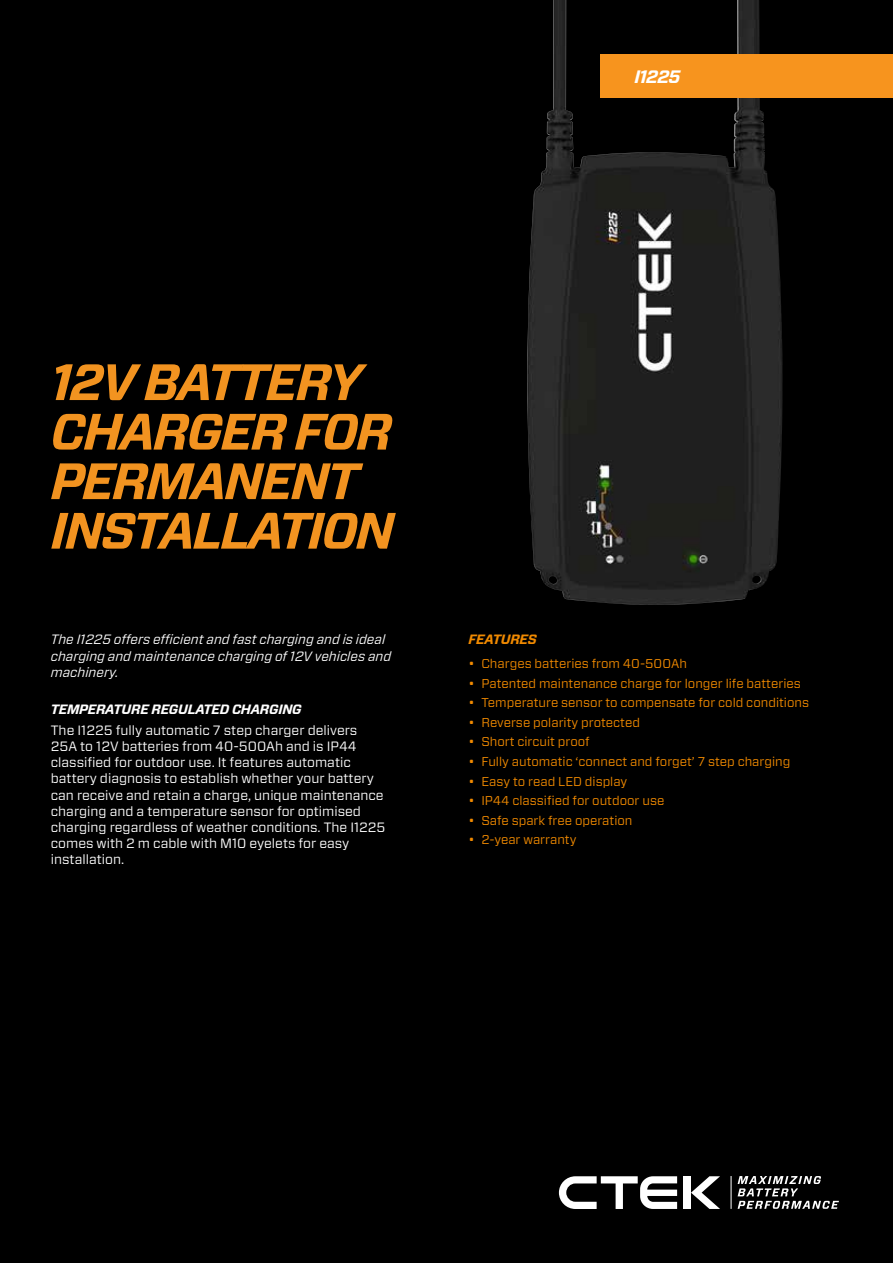
<style>
.page{position:relative;width:893px;height:1263px;background:#000}
.page>*{position:absolute;margin:0;border:0;box-sizing:border-box;transform-origin:0 0}
.t1{font:italic 700 51px/49.5px "Forza";letter-spacing:-.04em;color:#f29320}
.t2{font:italic 700 18px "Forza";letter-spacing:-.04em;color:#fff}
.t3{font:13.5px/16.2px "Forza";color:#fff}
.t4{font:italic 13.5px/16.2px "Forza";color:#fff}
.t5{font:italic 700 13.5px "Forza";letter-spacing:-.02em;color:#fff}
.t6{font:italic 700 13.5px "Forza";letter-spacing:-.02em;color:#f18a00}
.t7{font:12.75px "Forza";color:#f18a00}
</style>
<div class="page">
<img style="left:527px;top:0;width:255px;height:605px">
<div style="left:684px;top:1176px;width:7px;height:33px;background:#fff"></div>
<svg style="left:691px;top:1176px;width:29px;height:33px"></svg>
<svg style="left:559px;top:1176px;width:118px;height:33px"></svg>
<svg style="left:738px;top:1176px;width:101px;height:33px"></svg>
<hr style="left:731px;top:1176px;width:1px;height:33px;background:#fff">
<div style="left:600px;top:54px;width:293px;height:43px;background:#f7941e"></div>
<h2 class="t2" style="left:634px;top:64px;width:48px">I1225</h2>
<h1 class="t1" style="left:51px;top:358px;width:345px">12V BATTERY<br>CHARGER FOR<br>PERMANENT<br>INSTALLATION</h1>
<p class="t4" style="left:51px;top:631px;width:342px">The I1225 offers efficient and fast charging and is ideal charging and maintenance charging of 12V vehicles and machinery.</p>
<p class="t5" style="left:51px;top:700px;width:252px">TEMPERATURE REGULATED CHARGING</p>
<p class="t3" style="left:51px;top:722px;width:336px">The I1225 fully automatic 7 step charger delivers 25A to 12V batteries from 40-500Ah and is IP44 classified for outdoor use. It features automatic battery diagnosis to establish whether your battery can receive and retain a charge, unique maintenance charging and a temperature sensor for optimised charging regardless of weather conditions. The I1225 comes with 2 m cable with M10 eyelets for easy installation.</p>
<p class="t6" style="left:469px;top:630px;width:70px">FEATURES</p>
<p class="t7" style="left:469px;top:655px;width:220px">• Charges batteries from 40-500Ah</p>
<p class="t7" style="left:469px;top:675px;width:334px">• Patented maintenance charge for longer life batteries</p>
<p class="t7" style="left:469px;top:694px;width:342px">• Temperature sensor to compensate for cold conditions</p>
<p class="t7" style="left:469px;top:714px;width:173px">• Reverse polarity protected</p>
<p class="t7" style="left:469px;top:733px;width:123px">• Short circuit proof</p>
<p class="t7" style="left:469px;top:753px;width:323px">• Fully automatic ‘connect and forget’ 7 step charging</p>
<p class="t7" style="left:469px;top:772px;width:160px">• Easy to read LED display</p>
<p class="t7" style="left:469px;top:792px;width:197px">• IP44 classified for outdoor use</p>
<p class="t7" style="left:469px;top:811px;width:165px">• Safe spark free operation</p>
<p class="t7" style="left:469px;top:831px;width:109px">• 2-year warranty</p>
</div>
